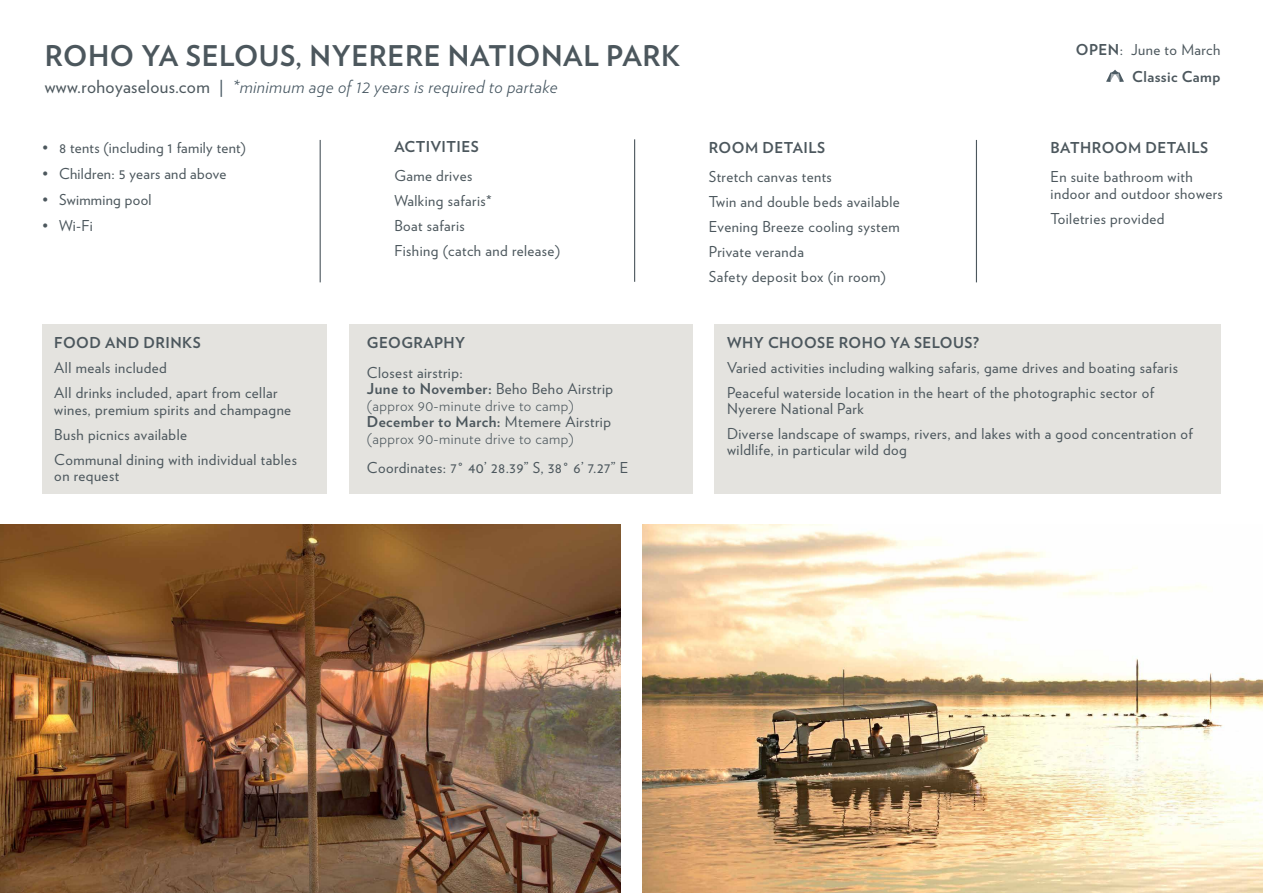
<style>
.page{position:relative;width:1263px;height:893px;background:#fff}
.page>*{position:absolute;margin:0;border:0;box-sizing:border-box;transform-origin:0 0}
.t1{font:700 28.5px "Verlag";letter-spacing:.02em;color:#4c575d}
.t2{font:italic 300 18px "Verlag";letter-spacing:.02em;color:#455560}
.t3{font:15px/25px "Verlag";letter-spacing:.03em;color:#4c575d}
.t4{font:300 15px/16.5px "Verlag";letter-spacing:.03em;color:#4c575d}
.t5{font:700 15px "Verlag";letter-spacing:.03em;color:#4c575d}
.s1{font-weight:400;font-style:normal;color:#4c575d}
.s2{font-weight:400;font-style:normal}
.s3{font-weight:400}
.s4{font-weight:700}
</style>
<div class="page">
<img style="left:0;top:525px;width:621px;height:368px">
<img style="left:642px;top:525px;width:621px;height:368px">
<div style="left:43px;top:324px;width:284px;height:169px;background:#e4e3df"></div>
<div style="left:350px;top:324px;width:343px;height:169px;background:#e4e3df"></div>
<div style="left:714px;top:324px;width:506px;height:169px;background:#e4e3df"></div>
<hr style="left:320px;top:140px;width:1px;height:142px;background:#4c575d">
<hr style="left:634px;top:139px;width:1px;height:143px;background:#4c575d">
<hr style="left:976px;top:140px;width:1px;height:142px;background:#4c575d">
<svg style="left:1106px;top:70px;width:18px;height:12px"></svg>
<h1 class="t1" style="left:45px;top:33px;width:637px">ROHO YA SELOUS, NYERERE NATIONAL PARK</h1>
<p class="t2" style="left:45px;top:72px;width:514px"><span class="s1">www.rohoyaselous.com</span> <span class="s2">|</span> *minimum age of 12 years is required to partake</p>
<p class="t3" style="left:43px;top:134px;width:205px">• 8 tents (including 1 family tent)</p>
<p class="t3" style="left:43px;top:160px;width:186px">• Children: 5 years and above</p>
<p class="t3" style="left:43px;top:186px;width:111px">• Swimming pool</p>
<p class="t3" style="left:43px;top:212px;width:52px">• Wi-Fi</p>
<p class="t5" style="left:54px;top:331px;width:148px">FOOD AND DRINKS</p>
<p class="t3" style="left:54px;top:355px;width:225px">All meals included<br>All drinks included, apart from cellar</p>
<p class="t3" style="left:54px;top:396px;width:244px">wines, premium spirits and champagne<br>Bush picnics available<br>Communal dining with individual tables</p>
<p class="t3" style="left:54px;top:463px;width:66px">on request</p>
<p class="t5" style="left:394px;top:135px;width:86px">ACTIVITIES</p>
<p class="t3" style="left:394px;top:162px;width:167px">Game drives<br>Walking safaris*<br>Boat safaris<br>Fishing (catch and release)</p>
<p class="t5" style="left:367px;top:331px;width:100px">GEOGRAPHY</p>
<p class="t4" style="left:367px;top:363px;width:248px"><span class="s3">Closest airstrip:<br></span><span class="s4">June to November:</span> <span class="s3">Beho Beho Airstrip </span>(approx 90-minute drive to camp)<br><span class="s4">December to March:</span> <span class="s3">Mtemere Airstrip </span>(approx 90-minute drive to camp)</p>
<p class="t3" style="left:367px;top:454px;width:263px">Coordinates: 7° 40’ 28.39” S, 38° 6’ 7.27” E</p>
<p class="t3" style="left:1076px;top:36px;width:146px"><span class="s4">OPEN</span>: June to March</p>
<p class="t5" style="left:709px;top:136px;width:118px">ROOM DETAILS</p>
<p class="t3" style="left:709px;top:164px;width:193px">Stretch canvas tents<br>Twin and double beds available<br>Evening Breeze cooling system<br>Private veranda<br>Safety deposit box (in room)</p>
<p class="t5" style="left:1132px;top:64px;width:90px">Classic Camp</p>
<p class="t5" style="left:1050px;top:136px;width:159px">BATHROOM DETAILS</p>
<p class="t3" style="left:1050px;top:168px;width:174px;line-height:16.5px">En suite bathroom with indoor and outdoor showers</p>
<p class="t3" style="left:1050px;top:205px;width:115px">Toiletries provided</p>
<p class="t5" style="left:727px;top:331px;width:253px">WHY CHOOSE ROHO YA SELOUS?</p>
<p class="t3" style="left:727px;top:354px;width:452px">Varied activities including walking safaris, game drives and boating safaris<br>Peaceful waterside location in the heart of the photographic sector of</p>
<p class="t3" style="left:727px;top:395px;width:467px">Nyerere National Park<br>Diverse landscape of swamps, rivers, and lakes with a good concentration of</p>
<p class="t3" style="left:727px;top:437px;width:181px">wildlife, in particular wild dog</p>
</div>
